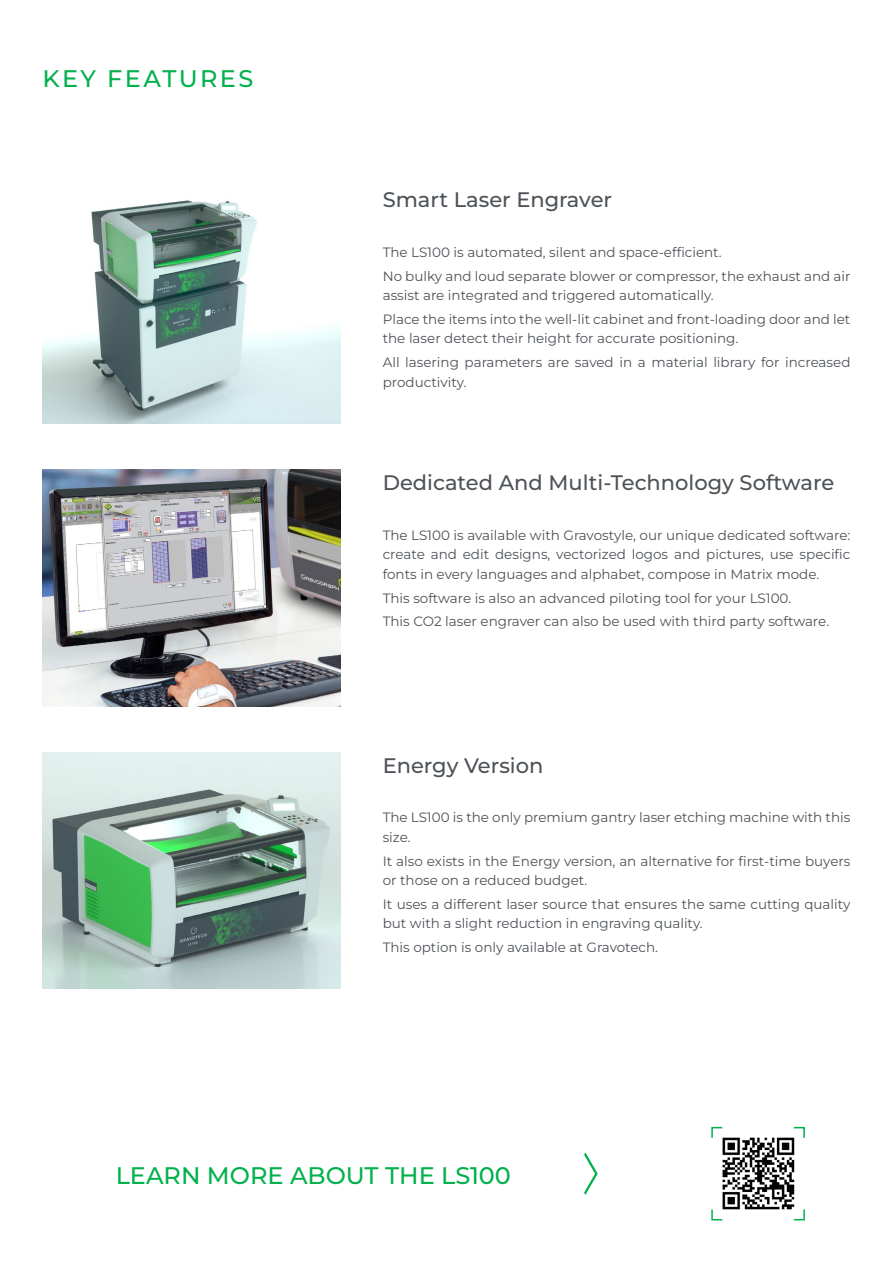
<style>
.page{position:relative;width:893px;height:1263px;background:#fff}
.page>*{position:absolute;margin:0;border:0;box-sizing:border-box;transform-origin:0 0}
.t1{font:100 24px "Montserrat";color:#00b14c}
.t2{font:100 24px "Montserrat";letter-spacing:.1em;color:#00b14c}
.t3{font:100 21px "Montserrat";color:#4d5257}
.t4{font:100 13.5px/19.5px "Montserrat";color:#4d5257}
</style>
<div class="page">
<img style="left:43px;top:768px;width:297px;height:211px">
<img style="left:43px;top:470px;width:297px;height:236px">
<img style="left:43px;top:200px;width:297px;height:223px">
<svg style="left:584px;top:1152px;width:14px;height:43px"></svg>
<svg style="left:711px;top:1126px;width:12px;height:12px"></svg>
<svg style="left:711px;top:1209px;width:12px;height:12px"></svg>
<svg style="left:793px;top:1126px;width:12px;height:12px"></svg>
<svg style="left:793px;top:1209px;width:12px;height:12px"></svg>
<img style="left:720px;top:1134px;width:77px;height:77px">
<h1 class="t2" style="left:43px;top:63px;width:212px">KEY FEATURES</h1>
<h2 class="t3" style="left:383px;top:186px;width:231px">Smart Laser Engraver</h2>
<p class="t4" style="left:383px;top:240px;width:469px;line-height:23.7px">The LS100 is automated, silent and space-efficient.<br>No bulky and loud separate blower or compressor, the exhaust and air</p>
<p class="t4" style="left:383px;top:283px;width:469px;line-height:23.7px">assist are integrated and triggered automatically.<br>Place the items into the well-lit cabinet and front-loading door and let</p>
<p class="t4" style="left:383px;top:326px;width:469px;line-height:23.7px">the laser detect their height for accurate positioning.<br>All lasering parameters are saved in a material library for increased</p>
<p class="t4" style="left:383px;top:372px;width:85px">productivity.</p>
<h2 class="t3" style="left:383px;top:469px;width:453px">Dedicated And Multi-Technology Software</h2>
<p class="t4" style="left:383px;top:525px;width:469px;text-align:justify">The LS100 is available with Gravostyle, our unique dedicated software: create and edit designs, vectorized logos and pictures, use specific fonts in every languages and alphabet, compose in Matrix mode.</p>
<p class="t4" style="left:383px;top:585px;width:448px;line-height:23.7px">This software is also an advanced piloting tool for your LS100.<br>This CO2 laser engraver can also be used with third party software.</p>
<h2 class="t3" style="left:383px;top:751px;width:162px">Energy Version</h2>
<p class="t4" style="left:383px;top:807px;width:469px">The LS100 is the only premium gantry laser etching machine with this size.</p>
<p class="t4" style="left:383px;top:851px;width:469px">It also exists in the Energy version, an alternative for first-time buyers or those on a reduced budget.</p>
<p class="t4" style="left:383px;top:894px;width:469px">It uses a different laser source that ensures the same cutting quality but with a slight reduction in engraving quality.</p>
<p class="t4" style="left:383px;top:937px;width:277px">This option is only available at Gravotech.</p>
<h1 class="t1" style="left:116px;top:1160px;width:397px">LEARN MORE ABOUT THE LS100</h1>
</div>
